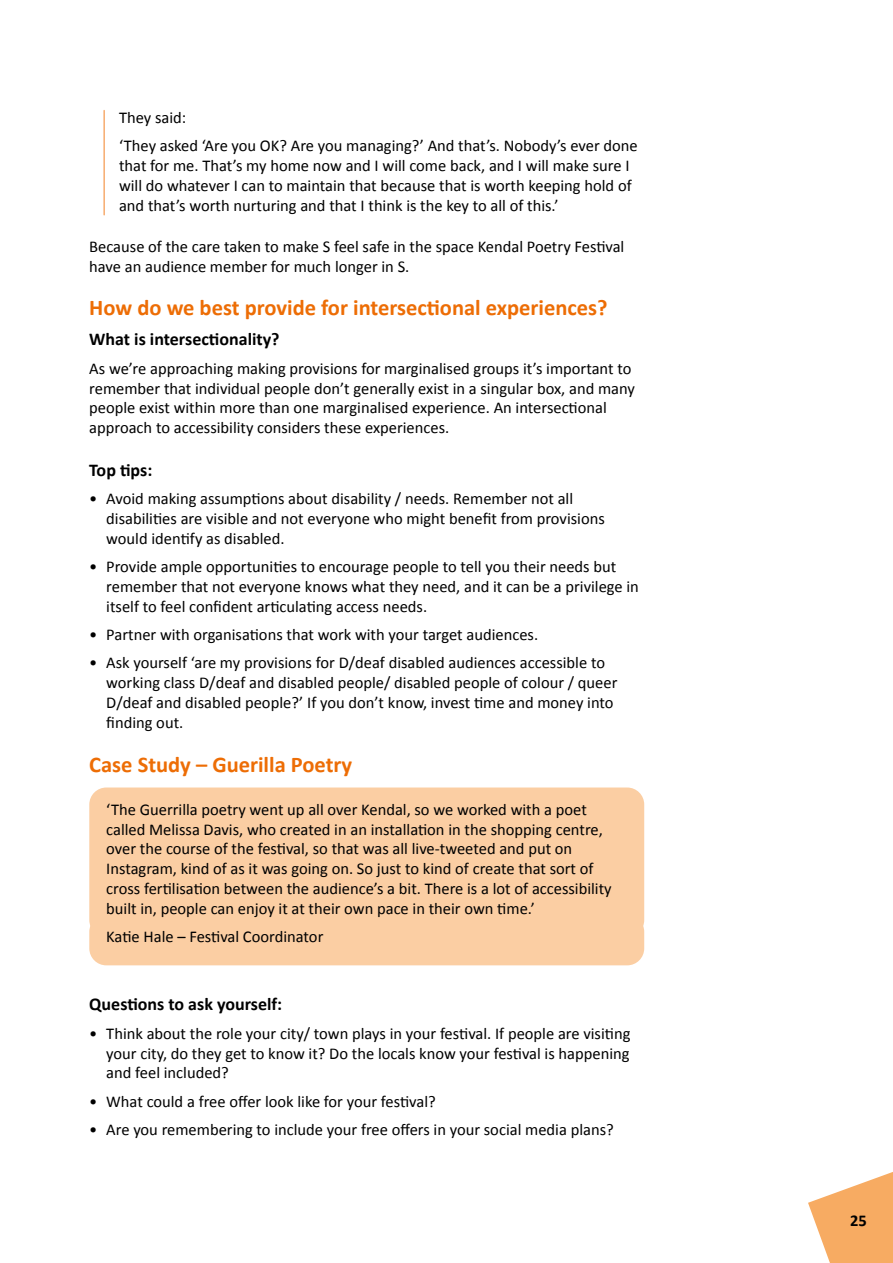
<style>
.page{position:relative;width:893px;height:1263px;background:#fff}
.page>*{position:absolute;margin:0;border:0;box-sizing:border-box;transform-origin:0 0}
.Subheading{font:700 22.5px "Calibri";color:#ed6d05}
.Sub_subheading{font:700 18px "Calibri";color:#000}
.Case_study{font:16.5px/19.8px "Calibri";color:#000}
.Body{font:16.5px/19.8px "Calibri";color:#000}
.Name_introducing_quo{font:16.5px "Calibri";color:#000}
.t1{font:700 16.5px "Calibri";color:#000}
</style>
<div class="page">
<hr style="left:103px;top:111px;width:2px;height:104px;background:#f7ac6f">
<div style="left:89px;top:787px;width:555px;height:150px;background:#fbcea3;border-radius:17px"></div>
<div style="left:89px;top:915px;width:555px;height:50px;background:#fbcea3;border-radius:17px"></div>
<svg style="left:808px;top:1172px;width:85px;height:91px"></svg>
<p class="Name_introducing_quo" style="left:119px;top:106px;width:69px">They said:</p>
<p class="Case_study" style="left:119px;top:135px;width:520px">‘They asked ‘Are you OK? Are you managing?’ And that’s. Nobody’s ever done that for me. That’s my home now and I will come back, and I will make sure I will do whatever I can to maintain that because that is worth keeping hold of and that’s worth nurturing and that I think is the key to all of this.’</p>
<p class="Body" style="left:89px;top:236px;width:537px">Because of the care taken to make S feel safe in the space Kendal Poetry Festival have an audience member for much longer in S.</p>
<h3 class="Subheading" style="left:89px;top:292px;width:520px">How do we best provide for intersectional experiences?</h3>
<h4 class="Sub_subheading" style="left:89px;top:327px;width:192px">What is intersectionality?</h4>
<p class="Body" style="left:89px;top:358px;width:547px">As we’re approaching making provisions for marginalised groups it’s important to remember that individual people don’t generally exist in a singular box, and many people exist within more than one marginalised experience. An intersectional approach to accessibility considers these experiences.</p>
<h4 class="Sub_subheading" style="left:89px;top:457px;width:65px">Top tips:</h4>
<p class="Case_study" style="left:106px;top:488px;width:500px;text-indent:-17px">• Avoid making assumptions about disability / needs. Remember not all disabilities are visible and not everyone who might benefit from provisions would identify as disabled.</p>
<p class="Case_study" style="left:106px;top:556px;width:534px;text-indent:-17px">• Provide ample opportunities to encourage people to tell you their needs but remember that not everyone knows what they need, and it can be a privilege in itself to feel confident articulating access needs.</p>
<p class="Case_study" style="left:89px;top:624px;width:450px">• Partner with organisations that work with your target audiences.</p>
<p class="Case_study" style="left:106px;top:653px;width:513px;text-indent:-17px">• Ask yourself ‘are my provisions for D/deaf disabled audiences accessible to working class D/deaf and disabled people/ disabled people of colour / queer D/deaf and disabled people?’ If you don’t know, invest time and money into finding out.</p>
<h3 class="Subheading" style="left:89px;top:748px;width:264px">Case Study – Guerilla Poetry</h3>
<p class="Case_study" style="left:106px;top:799px;width:507px">‘The Guerrilla poetry went up all over Kendal, so we worked with a poet called Melissa Davis, who created in an installation in the shopping centre, over the course of the festival, so that was all live-tweeted and put on Instagram, kind of as it was going on. So just to kind of create that sort of cross fertilisation between the audience’s a bit. There is a lot of accessibility built in, people can enjoy it at their own pace in their own time.’</p>
<p class="Case_study" style="left:106px;top:926px;width:219px">Katie Hale – Festival Coordinator</p>
<h4 class="Sub_subheading" style="left:89px;top:992px;width:194px">Questions to ask yourself:</h4>
<p class="Case_study" style="left:106px;top:1023px;width:526px;text-align:justify;text-indent:-17px">• Think about the role your city/ town plays in your festival. If people are visiting your city, do they get to know it? Do the locals know your festival is happening and feel included?</p>
<p class="Case_study" style="left:89px;top:1091px;width:348px">• What could a free offer look like for your festival?</p>
<p class="Case_study" style="left:89px;top:1119px;width:526px">• Are you remembering to include your free offers in your social media plans?</p>
<p class="t1" style="left:850px;top:1209px;width:18px">25</p>
</div>
